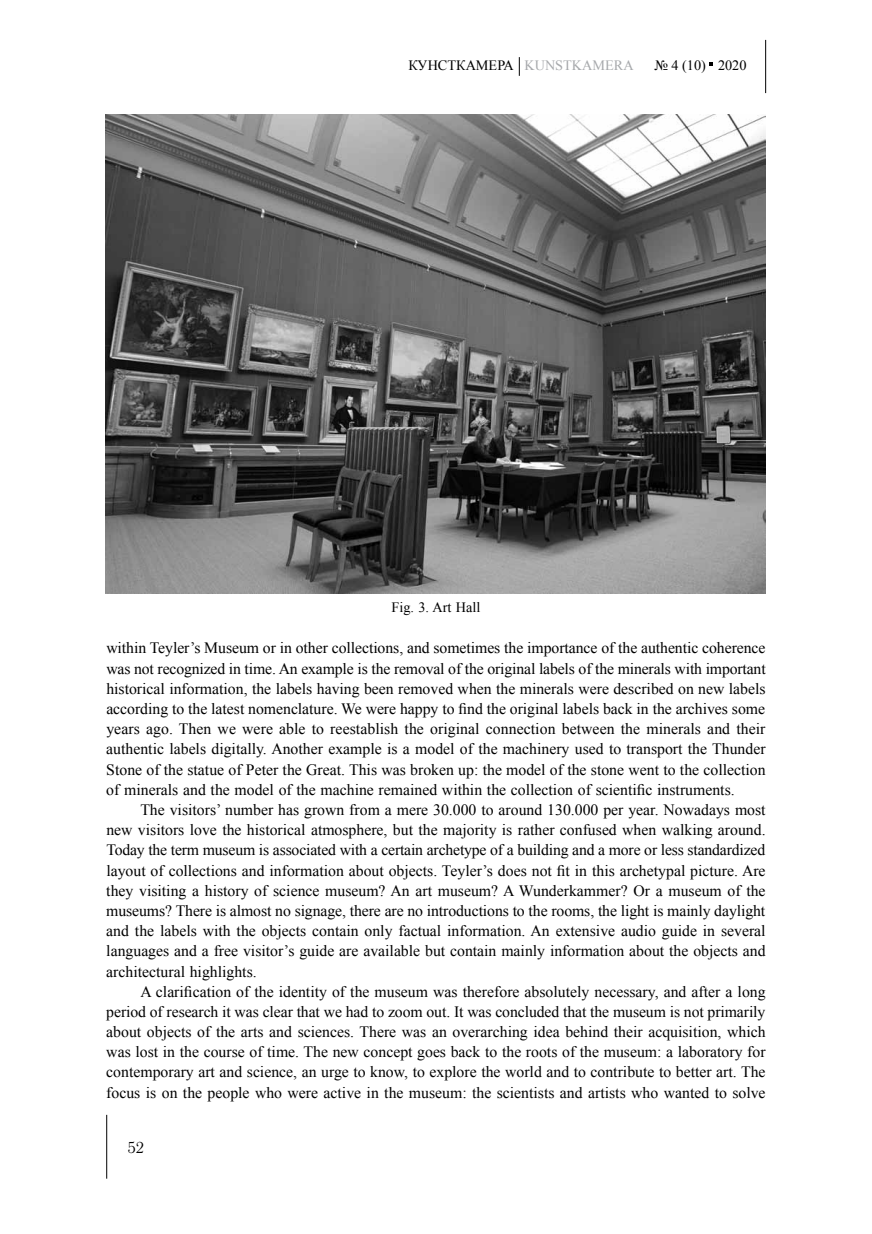
<style>
.page{position:relative;width:872px;height:1234px;background:#fff}
.page>*{position:absolute;margin:0;border:0;box-sizing:border-box;transform-origin:0 0}
.t1{font:15.75px/20.2px "Times New Roman";color:#000;text-align:justify}
.t2{font:15.75px "Literaturnaya C";color:#000}
.t3{font:14.25px "Times New Roman";color:#000}
.s1{color:#a7a9ac}
</style>
<div class="page">
<hr style="left:106px;top:1114px;width:1px;height:64px;background:#000">
<svg style="left:519px;top:57px;width:1px;height:19px"></svg>
<hr style="left:765px;top:40px;width:1px;height:53px;background:#000">
<img style="left:106px;top:115px;width:659px;height:478px">
<p class="t3" style="left:408px;top:56px;width:227px">Кунсткамера <span class="s1">Kunstkamera</span></p>
<p class="t3" style="left:654px;top:56px;width:94px">№ 4 (10) 2020</p>
<p class="t3" style="left:391px;top:597px;width:90px">Fig. 3. Art Hall</p>
<p class="t1" style="left:106px;top:637px;width:661px">within Teyler’s Museum or in other collections, and sometimes the importance of the authentic coherence was not recognized in time. An example is the removal of the original labels of the minerals with important historical information, the labels having been removed when the minerals were described on new labels according to the latest nomenclature. We were happy to find the original labels back in the archives some years ago. Then we were able to reestablish the original connection between the minerals and their authentic labels digitally. Another example is a model of the machinery used to transport the Thunder Stone of the statue of Peter the Great. This was broken up: the model of the stone went to the collection of minerals and the model of the machine remained within the collection of scientific instruments.</p>
<p class="t1" style="left:106px;top:799px;width:661px;text-indent:34px">The visitors’ number has grown from a mere 30.000 to around 130.000 per year. Nowadays most new visitors love the historical atmosphere, but the majority is rather confused when walking around.<br>Today the term museum is associated with a certain archetype of a building and a more or less standardized layout of collections and information about objects. Teyler’s does not fit in this archetypal picture. Are they visiting a history of science museum? An art museum? A Wunderkammer? Or a museum of the museums? There is almost no signage, there are no introductions to the rooms, the light is mainly daylight and the labels with the objects contain only factual information. An extensive audio guide in several languages and a free visitor’s guide are available but contain mainly information about the objects and architectural highlights.</p>
<p class="t1" style="left:106px;top:980px;width:661px;text-indent:34px">A clarification of the identity of the museum was therefore absolutely necessary, and after a long period of research it was clear that we had to zoom out. It was concluded that the museum is not primarily about objects of the arts and sciences. There was an overarching idea behind their acquisition, which was lost in the course of time. The new concept goes back to the roots of the museum: a laboratory for contemporary art and science, an urge to know, to explore the world and to contribute to better art. The focus is on the people who were active in the museum: the scientists and artists who wanted to solve</p>
<p class="t2" style="left:128px;top:1138px;width:18px">52</p>
</div>
